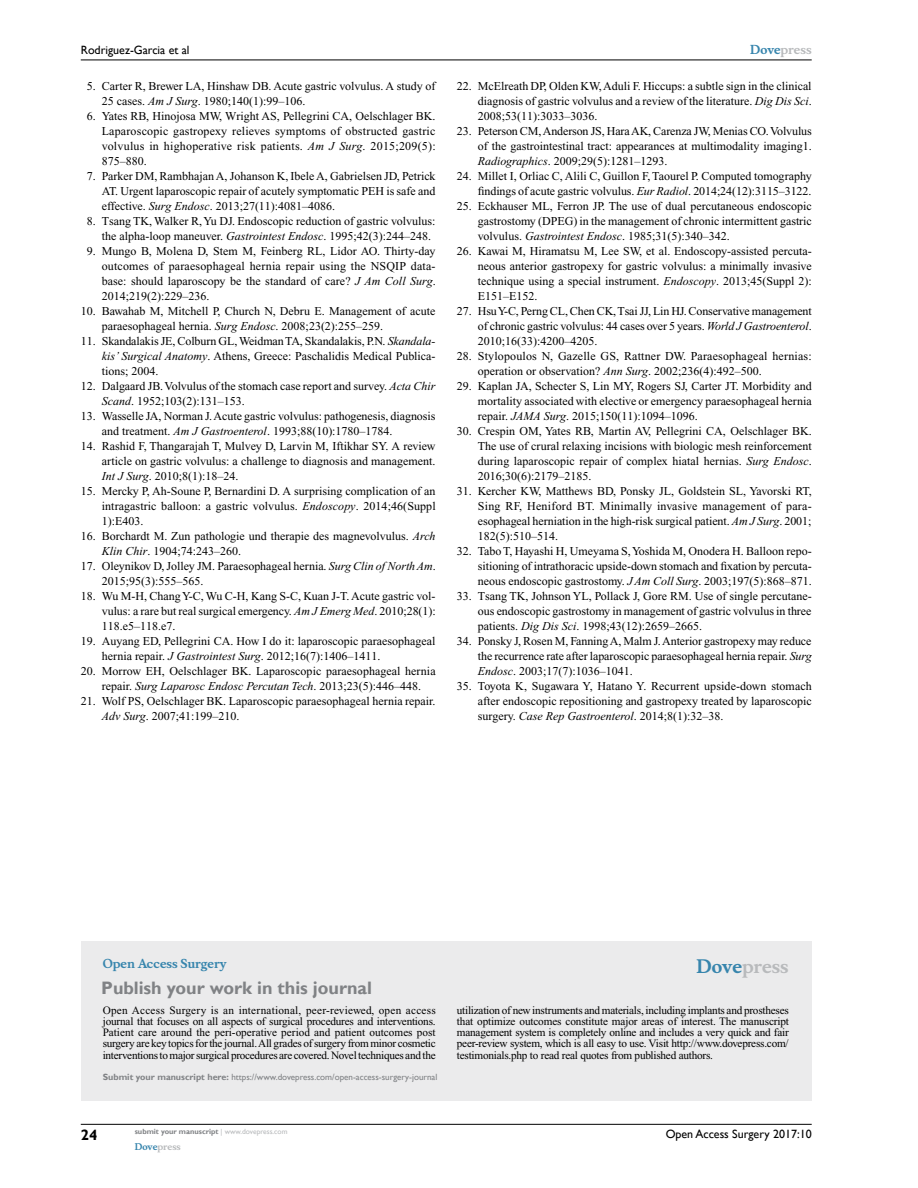
<style>
.page{position:relative;width:918px;height:1188px;background:#fff}
.page>*{position:absolute;margin:0;border:0;box-sizing:border-box;transform-origin:0 0}
.t1{font:700 18px "Gill Sans";color:#808285}
.t2{font:700 18px "Musee";color:#b8babc}
.t3{font:700 15px "Gill Sans";color:#000}
.t4{font:12px/15px "Times New Roman";color:#000;text-align:justify}
.t5{font:12px "Gill Sans";color:#000}
.t6{font:700 12px "Musee";color:#3785ad}
.t7{font:700 12px "Musee";color:#b8babc}
.t8{font:11.25px/11.2px "Times New Roman";letter-spacing:-.025em;color:#000;text-align:justify}
.t9{font:9px "Gill Sans";color:#808285}
.t10{font:700 9px "Musee";color:#b8babc}
.t11{font:700 7.5px "Gill Sans";color:#808285}
.s1{font-style:italic}
.s2{color:#3785ad}
.s3{font-weight:700}
.s4{font-weight:400;color:#b8babc}
</style>
<div class="page">
<div style="left:81px;top:941px;width:731px;height:160px;background:#ebebec"></div>
<hr style="left:81px;top:1124px;width:731px;height:1px;background:#000">
<hr style="left:81px;top:60px;width:731px;height:1px;background:#000">
<p class="t5" style="left:81px;top:43px;width:110px">Rodriguez-Garcia et al</p>
<p class="t4" style="left:102px;top:79px;width:335px;text-indent:-15px">5. Carter R, Brewer LA, Hinshaw DB. Acute gastric volvulus. A study of<br>25 cases. <span class="s1">Am J Surg</span>. 1980;140(1):99–106.</p>
<p class="t4" style="left:102px;top:109px;width:335px;text-indent:-15px">6. Yates RB, Hinojosa MW, Wright AS, Pellegrini CA, Oelschlager BK.<br>Laparoscopic gastropexy relieves symptoms of obstructed gastric volvulus in highoperative risk patients. <span class="s1">Am J Surg</span>. 2015;209(5):<br>875–880.</p>
<p class="t4" style="left:102px;top:169px;width:335px;text-indent:-15px">7. Parker DM, Rambhajan A, Johanson K, Ibele A, Gabrielsen JD, Petrick AT. Urgent laparoscopic repair of acutely symptomatic PEH is safe and effective. <span class="s1">Surg Endosc</span>. 2013;27(11):4081–4086.</p>
<p class="t4" style="left:102px;top:214px;width:335px;text-indent:-15px">8. Tsang TK, Walker R, Yu DJ. Endoscopic reduction of gastric volvulus: the alpha-loop maneuver. <span class="s1">Gastrointest Endosc</span>. 1995;42(3):244–248.</p>
<p class="t4" style="left:102px;top:244px;width:335px;text-indent:-15px">9. Mungo B, Molena D, Stem M, Feinberg RL, Lidor AO. Thirty-day outcomes of paraesophageal hernia repair using the NSQIP data&shy;base: should laparoscopy be the standard of care? <span class="s1">J Am Coll Surg</span>.<br>2014;219(2):229–236.</p>
<p class="t4" style="left:102px;top:304px;width:335px;text-indent:-21px">10. Bawahab M, Mitchell P, Church N, Debru E. Management of acute paraesophageal hernia. <span class="s1">Surg Endosc</span>. 2008;23(2):255–259.</p>
<p class="t4" style="left:102px;top:334px;width:335px;text-indent:-21px">11. Skandalakis JE, Colburn GL, Weidman TA, Skandalakis, P.N. <span class="s1">Skandala&shy;kis’ Surgical Anatomy</span>. Athens, Greece: Paschalidis Medical Publica&shy;tions; 2004.</p>
<p class="t4" style="left:102px;top:379px;width:335px;text-indent:-21px">12. Dalgaard JB. Volvulus of the stomach case report and survey. <span class="s1">Acta Chir<br>Scand</span>. 1952;103(2):131–153.</p>
<p class="t4" style="left:102px;top:409px;width:335px;text-indent:-21px">13. Wasselle JA, Norman J. Acute gastric volvulus: pathogenesis, diagnosis and treatment. <span class="s1">Am J Gastroenterol</span>. 1993;88(10):1780–1784.</p>
<p class="t4" style="left:102px;top:439px;width:335px;text-indent:-21px">14. Rashid F, Thangarajah T, Mulvey D, Larvin M, Iftikhar SY. A review article on gastric volvulus: a challenge to diagnosis and management.<br><span class="s1">Int J Surg</span>. 2010;8(1):18–24.</p>
<p class="t4" style="left:102px;top:484px;width:335px;text-indent:-21px">15. Mercky P, Ah-Soune P, Bernardini D. A surprising complication of an intragastric balloon: a gastric volvulus. <span class="s1">Endoscopy</span>. 2014;46(Suppl 1):E403.</p>
<p class="t4" style="left:102px;top:529px;width:335px;text-indent:-21px">16. Borchardt M. Zun pathologie und therapie des magnevolvulus. <span class="s1">Arch<br>Klin Chir</span>. 1904;74:243–260.</p>
<p class="t4" style="left:102px;top:559px;width:335px;text-indent:-21px">17. Oleynikov D, Jolley JM. Paraesophageal hernia. <span class="s1">Surg Clin of North Am</span>.<br>2015;95(3):555–565.</p>
<p class="t4" style="left:102px;top:589px;width:336px;text-indent:-21px">18. Wu M-H, Chang Y-C, Wu C-H, Kang S-C, Kuan J-T. Acute gastric vol&shy;vulus: a rare but real surgical emergency. <span class="s1">Am J Emerg Med</span>. 2010;28(1):<br>118.e5–118.e7.</p>
<p class="t4" style="left:102px;top:634px;width:335px;text-indent:-21px">19. Auyang ED, Pellegrini CA. How I do it: laparoscopic paraesophageal hernia repair. <span class="s1">J Gastrointest Surg</span>. 2012;16(7):1406–1411.</p>
<p class="t4" style="left:81px;top:664px;width:356px;text-align:center">20. Morrow EH, Oelschlager BK. Laparoscopic paraesophageal hernia repair. <span class="s1">Surg Laparosc Endosc Percutan Tech</span>. 2013;23(5):446–448.</p>
<p class="t4" style="left:102px;top:694px;width:335px;text-indent:-21px">21. Wolf PS, Oelschlager BK. Laparoscopic paraesophageal hernia repair.<br><span class="s1">Adv Surg</span>. 2007;41:199–210.</p>
<p class="t7" style="left:750px;top:43px;width:63px"><span class="s2">Dove</span>press</p>
<p class="t4" style="left:478px;top:79px;width:335px;text-indent:-21px">22. McElreath DP, Olden KW, Aduli F. Hiccups: a subtle sign in the clinical diagnosis of gastric volvulus and a review of the literature. <span class="s1">Dig Dis Sci</span>.<br>2008;53(11):3033–3036.</p>
<p class="t4" style="left:478px;top:124px;width:335px;text-indent:-21px">23. Peterson CM, Anderson JS, Hara AK, Carenza JW, Menias CO. Volvulus of the gastrointestinal tract: appearances at multimodality imaging1.<br><span class="s1">Radiographics</span>. 2009;29(5):1281–1293.</p>
<p class="t4" style="left:457px;top:169px;width:356px;text-align:right">24. Millet I, Orliac C, Alili C, Guillon F, Taourel P. Computed tomography findings of acute gastric volvulus. <span class="s1">Eur Radiol</span>. 2014;24(12):3115–3122.</p>
<p class="t4" style="left:478px;top:199px;width:336px;text-indent:-21px">25. Eckhauser ML, Ferron JP. The use of dual percutaneous endoscopic gastrostomy (DPEG) in the management of chronic intermittent gastric volvulus. <span class="s1">Gastrointest Endosc</span>. 1985;31(5):340–342.</p>
<p class="t4" style="left:478px;top:244px;width:335px;text-indent:-21px">26. Kawai M, Hiramatsu M, Lee SW, et al. Endoscopy-assisted percuta&shy;neous anterior gastropexy for gastric volvulus: a minimally invasive technique using a special instrument. <span class="s1">Endoscopy</span>. 2013;45(Suppl 2):<br>E151–E152.</p>
<p class="t4" style="left:478px;top:304px;width:335px;text-indent:-21px">27. Hsu Y-C, Perng CL, Chen CK, Tsai JJ, Lin HJ. Conservative management of chronic gastric volvulus: 44 cases over 5 years. <span class="s1">World J Gastroenterol</span>.<br>2010;16(33):4200–4205.</p>
<p class="t4" style="left:478px;top:349px;width:335px;text-indent:-21px">28. Stylopoulos N, Gazelle GS, Rattner DW. Paraesophageal hernias: operation or observation? <span class="s1">Ann Surg</span>. 2002;236(4):492–500.</p>
<p class="t4" style="left:478px;top:379px;width:335px;text-indent:-21px">29. Kaplan JA, Schecter S, Lin MY, Rogers SJ, Carter JT. Morbidity and mortality associated with elective or emergency paraesophageal hernia repair. <span class="s1">JAMA Surg</span>. 2015;150(11):1094–1096.</p>
<p class="t4" style="left:478px;top:424px;width:335px;text-indent:-21px">30. Crespin OM, Yates RB, Martin AV, Pellegrini CA, Oelschlager BK.<br>The use of crural relaxing incisions with biologic mesh reinforcement during laparoscopic repair of complex hiatal hernias. <span class="s1">Surg Endosc</span>.<br>2016;30(6):2179–2185.</p>
<p class="t4" style="left:478px;top:484px;width:335px;text-indent:-21px">31. Kercher KW, Matthews BD, Ponsky JL, Goldstein SL, Yavorski RT, Sing RF, Heniford BT. Minimally invasive management of para&shy;esophageal herniation in the high-risk surgical patient. <span class="s1">Am J Surg</span>. 2001; 182(5):510–514.</p>
<p class="t4" style="left:478px;top:544px;width:335px;text-indent:-21px">32. Tabo T, Hayashi H, Umeyama S, Yoshida M, Onodera H. Balloon repo&shy;sitioning of intrathoracic upside-down stomach and fixation by percuta&shy;neous endoscopic gastrostomy. <span class="s1">J Am Coll Surg</span>. 2003;197(5):868–871.</p>
<p class="t4" style="left:478px;top:589px;width:335px;text-indent:-21px">33. Tsang TK, Johnson YL, Pollack J, Gore RM. Use of single percutane&shy;ous endoscopic gastrostomy in management of gastric volvulus in three patients. <span class="s1">Dig Dis Sci</span>. 1998;43(12):2659–2665.</p>
<p class="t4" style="left:478px;top:634px;width:335px;text-indent:-21px">34. Ponsky J, Rosen M, Fanning A, Malm J. Anterior gastropexy may reduce the recurrence rate after laparoscopic paraesophageal hernia repair. <span class="s1">Surg Endosc</span>. 2003;17(7):1036–1041.</p>
<p class="t4" style="left:478px;top:679px;width:336px;text-indent:-21px">35. Toyota K, Sugawara Y, Hatano Y. Recurrent upside-down stomach after endoscopic repositioning and gastropexy treated by laparoscopic surgery. <span class="s1">Case Rep Gastroenterol</span>. 2014;8(1):32–38.</p>
<p class="t6" style="left:103px;top:956px;width:125px">Open Access Surgery</p>
<h1 class="t1" style="left:101px;top:977px;width:272px">Publish your work in this journal</h1>
<h1 class="t2" style="left:697px;top:955px;width:94px"><span class="s2">Dove</span>press</h1>
<p class="t8" style="left:103px;top:1004px;width:335px">Open Access Surgery is an international, peer-reviewed, open access journal that focuses on all aspects of surgical procedures and interventions.<br>Patient care around the peri-operative period and patient outcomes post surgery are key topics for the journal. All grades of surgery from minor cosmetic interventions to major surgical procedures are covered. Novel techniques and the</p>
<p class="t8" style="left:457px;top:1004px;width:334px">utilization of new instruments and materials, including implants and prostheses that optimize outcomes constitute major areas of interest. The manuscript management system is completely online and includes a very quick and fair peer-review system, which is all easy to use. Visit http://www.dovepress.com/ testimonials.php to read real quotes from published authors.</p>
<p class="t9" style="left:103px;top:1072px;width:336px"><span class="s3">Submit your manuscript here:</span> https://www.dovepress.com/open-access-surgery-journal</p>
<p class="t3" style="left:81px;top:1126px;width:18px">24</p>
<p class="t11" style="left:135px;top:1127px;width:154px">submit your manuscript <span class="s4">| www.dovepress.com</span></p>
<p class="t10" style="left:135px;top:1141px;width:48px"><span class="s2">Dove</span>press</p>
<p class="t5" style="left:666px;top:1127px;width:148px">Open Access Surgery 2017:10</p>
</div>
